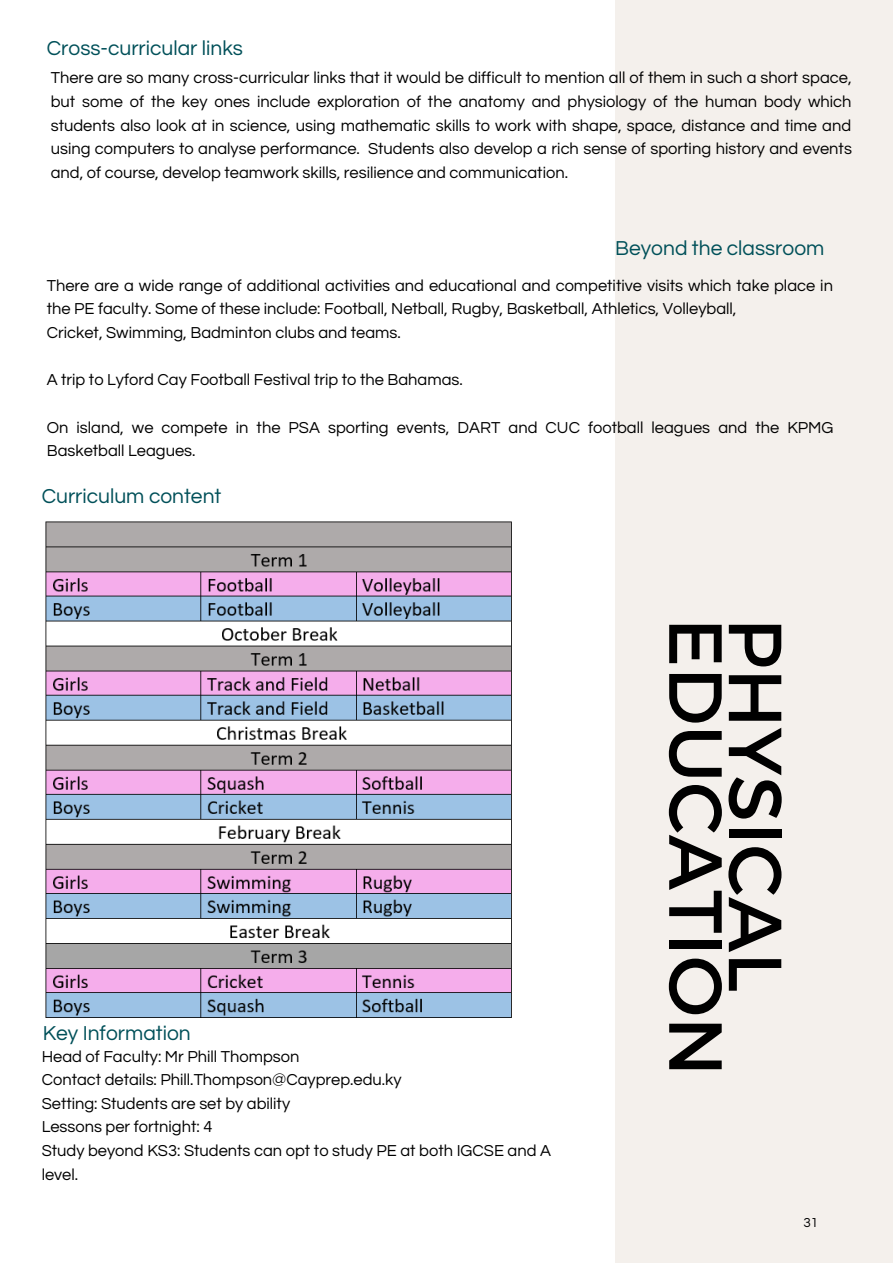
<style>
.page{position:relative;width:893px;height:1264px;background:#fff}
.page>*{position:absolute;margin:0;border:0;box-sizing:border-box;transform-origin:0 0}
.t1{font:75px "Montserrat";color:#000}
.t2{font:21px "Questrial";color:#005059}
.t3{font:16.5px/23.5px "Questrial";color:#000}
.t4{font:13.5px "Questrial";color:#000}
</style>
<div class="page">
<div style="left:615px;top:0;width:277px;height:1262px;background:#f4f0ec"></div>
<img style="left:45px;top:521px;width:467px;height:497px">
<p class="t2" style="left:47px;top:38px;width:198px">Cross-curricular links</p>
<p class="t3" style="left:51px;top:67px;width:802px;text-align:justify">There are so many cross-curricular links that it would be difficult to mention all of them in such a short space, but some of the key ones include exploration of the anatomy and physiology of the human body which students also look at in science, using mathematic skills to work with shape, space, distance and time and using computers to analyse performance. Students also develop a rich sense of sporting history and events and, of course, develop teamwork skills, resilience and communication.</p>
<p class="t2" style="left:615px;top:238px;width:211px">Beyond the classroom</p>
<p class="t3" style="left:47px;top:274px;width:787px">There are a wide range of additional activities and educational and competitive visits which take place in the PE faculty. Some of these include: Football, Netball, Rugby, Basketball, Athletics, Volleyball,<br>Cricket, Swimming, Badminton clubs and teams.</p>
<p class="t3" style="left:47px;top:368px;width:417px">A trip to Lyford Cay Football Festival trip to the Bahamas.</p>
<p class="t3" style="left:47px;top:416px;width:788px">On island, we compete in the PSA sporting events, DART and CUC football leagues and the KPMG<br>Basketball Leagues.</p>
<p class="t2" style="left:42px;top:485px;width:181px">Curriculum content</p>
<p class="t2" style="left:43px;top:1022px;width:149px">Key Information</p>
<p class="t3" style="left:42px;top:1044px;width:511px">Head of Faculty: Mr Phill Thompson<br>Contact details: Phill.Thompson@Cayprep.edu.ky<br>Setting: Students are set by ability<br>Lessons per fortnight: 4<br>Study beyond KS3: Students can opt to study PE at both IGCSE and A level.</p>
<h1 class="t1" style="left:744px;top:618px;width:460px;rotate:90deg">EDUCATION</h1>
<h1 class="t1" style="left:804px;top:618px;width:376px;rotate:90deg">PHYSICAL</h1>
<p class="t4" style="left:803px;top:1215px;width:16px">31</p>
</div>
